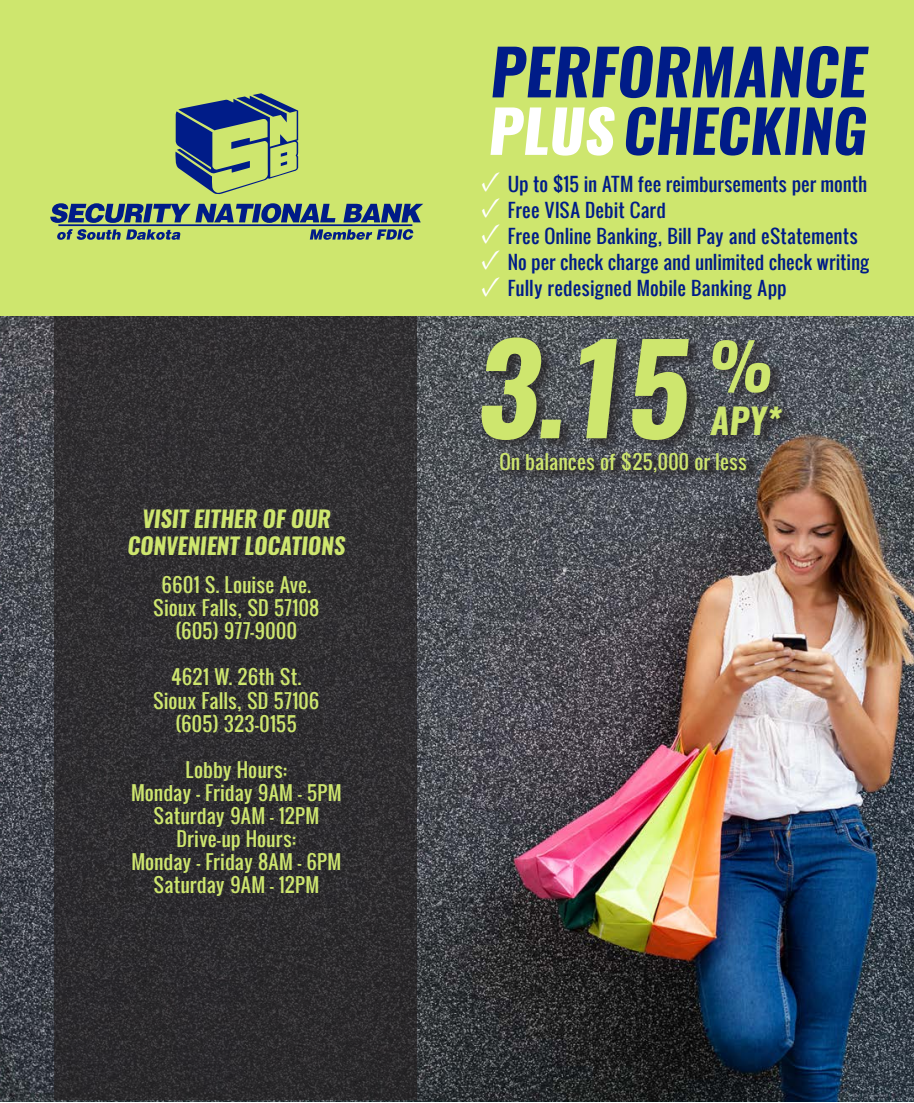
<style>
.page{position:relative;width:914px;height:1103px;background:#fff}
.page>*{position:absolute;margin:0;border:0;box-sizing:border-box;transform-origin:0 0}
.t1{font:italic 700 122.5px "Oswald";color:#cee66e}
.t2{font:italic 700 64.75px "Oswald";color:#cee66e}
.t3{font:italic 700 62.65px "Oswald";color:#001c88}
.t4{font:italic 700 58.45px "Oswald";color:#001c88}
.t5{font:italic 700 35px "Oswald";color:#cee66e}
.t6{font:700 28.53px "Minion Pro";color:#fff}
.t7{font:italic 700 22.75px/27.3px "Oswald";letter-spacing:-.005em;color:#cee66e;text-align:center}
.t8{font:19.25px/23.1px "Oswald";letter-spacing:-.005em;color:#cee66e;text-align:center}
.t9{font:18.55px/26.1px "Oswald";color:#001c88}
.s1{font-weight:800;color:#fff}
</style>
<div class="page">
<img style="left:0;top:315px;width:914px;height:786px">
<div style="left:711px;top:336px;width:74px;height:69px;background:#231f20;opacity:.65"></div>
<div style="left:480px;top:335px;width:223px;height:117px;background:#231f20;opacity:.65"></div>
<div style="left:708px;top:402px;width:88px;height:45px;background:#231f20;opacity:.65"></div>
<div style="left:498px;top:449px;width:262px;height:36px;background:#231f20;opacity:.65"></div>
<svg style="left:54px;top:315px;width:362px;height:784px;background:#302e31"></svg>
<div style="left:0;top:0;width:914px;height:315px;background:#cee66e"></div>
<svg style="left:50px;top:203px;width:285px;height:20px"></svg>
<svg style="left:343px;top:204px;width:80px;height:18px"></svg>
<svg style="left:175px;top:93px;width:123px;height:101px"></svg>
<hr style="left:58px;top:224px;width:354px;height:2px;background:#001c88">
<svg style="left:57px;top:229px;width:123px;height:11px"></svg>
<svg style="left:310px;top:229px;width:103px;height:11px"></svg>
<p class="t7" style="left:127px;top:506px;width:219px">VISIT EITHER OF OUR<br>CONVENIENT LOCATIONS</p>
<p class="t8" style="left:153px;top:572px;width:168px">6601 S. Louise Ave.<br>Sioux Falls, SD 57108 (605) 977-9000</p>
<p class="t8" style="left:153px;top:665px;width:168px">4621 W. 26th St.<br>Sioux Falls, SD 57106 (605) 323-0155</p>
<p class="t8" style="left:131px;top:757px;width:212px">Lobby Hours:<br>Monday - Friday 9AM - 5PM<br>Saturday 9AM - 12PM<br>Drive-up Hours:<br>Monday - Friday 8AM - 6PM<br>Saturday 9AM - 12PM</p>
<p class="t3" style="left:490px;top:28px;width:377px">PERFORMANCE</p>
<p class="t4" style="left:488px;top:90px;width:380px"><span class="s1">PLUS</span> CHECKING</p>
<p class="t9" style="left:508px;top:170px;width:363px">Up to $15 in ATM fee reimbursements per month Free VISA Debit Card<br>Free Online Banking, Bill Pay and eStatements No per check charge and unlimited check writing Fully redesigned Mobile Banking App</p>
<p class="t6" style="left:481px;top:161px;width:21px">✓</p>
<p class="t6" style="left:481px;top:187px;width:21px">✓</p>
<p class="t6" style="left:481px;top:213px;width:21px">✓</p>
<p class="t6" style="left:481px;top:239px;width:21px">✓</p>
<p class="t6" style="left:481px;top:265px;width:21px">✓</p>
<p class="t1" style="left:476px;top:303px;width:216px">3.15</p>
<p class="t2" style="left:707px;top:321px;width:67px">%</p>
<p class="t5" style="left:710px;top:396px;width:72px">APY*</p>
<p class="t8" style="left:499px;top:449px;width:249px">On balances of $25,000 or less</p>
</div>
